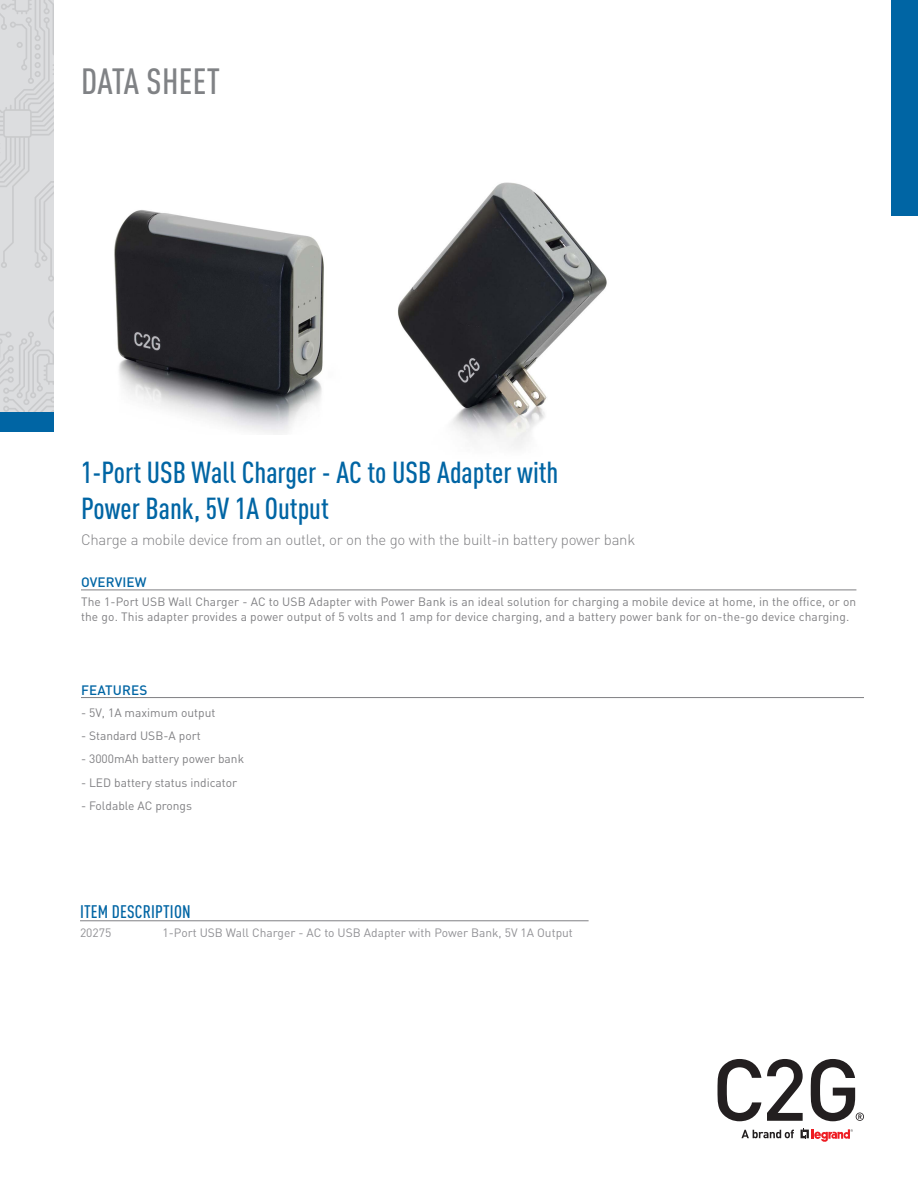
<style>
.page{position:relative;width:918px;height:1188px;background:#fff}
.page>*{position:absolute;margin:0;border:0;box-sizing:border-box;transform-origin:0 0}
.Main_Header_Document{font:500 condensed 36px "DIN Pro";letter-spacing:.01em;color:#808285}
.Product_Header{font:500 condensed 30px/36px "DIN Pro";color:#0065a4}
.Characteristics_Sect{font:500 condensed 18px "DIN Pro";letter-spacing:.01em;color:#0065a4}
.Product_Header-2{font:300 15px "DIN Pro";letter-spacing:-.015em;color:#808083}
.Characteristics_Sect-2{font:500 13.5px "DIN Pro";letter-spacing:.01em;color:#0065a4}
.Main_Body_Copy{font:12px/15px "DIN Pro";letter-spacing:.01em;color:#808083}
.Header_Bullets{font:12px "DIN Pro";color:#808083}
.Item_Description_MSR{font:12px "DIN Pro";color:#919195}
</style>
<div class="page">
<div style="left:0;top:0;width:54px;height:432px;background:#dcdddf"></div>
<svg style="left:0;top:311px;width:54px;height:102px"></svg>
<svg style="left:0;top:0;width:54px;height:281px"></svg>
<div style="left:0;top:413px;width:54px;height:19px;background:#0065a4"></div>
<div style="left:891px;top:0;width:27px;height:216px;background:#0065a4"></div>
<svg style="left:801px;top:1129px;width:52px;height:13px"></svg>
<svg style="left:741px;top:1130px;width:53px;height:8px"></svg>
<svg style="left:717px;top:1059px;width:44px;height:62px"></svg>
<svg style="left:767px;top:1059px;width:36px;height:62px"></svg>
<svg style="left:811px;top:1059px;width:53px;height:62px"></svg>
<img style="left:114px;top:210px;width:210px;height:224px">
<img style="left:398px;top:182px;width:209px;height:266px">
<hr style="left:81px;top:590px;width:775px;height:1px;background:#808083">
<hr style="left:81px;top:697px;width:783px;height:1px;background:#808083">
<hr style="left:80px;top:920px;width:509px;height:1px;background:#808083">
<p class="Main_Header_Document" style="left:81px;top:60px;width:141px">DATA SHEET</p>
<p class="Product_Header" style="left:81px;top:454px;width:479px">1-Port USB Wall Charger - AC to USB Adapter with<br>Power Bank, 5V 1A Output</p>
<p class="Product_Header-2" style="left:81px;top:530px;width:556px">Charge a mobile device from an outlet, or on the go with the built-in battery power bank</p>
<p class="Characteristics_Sect-2" style="left:81px;top:573px;width:67px">OVERVIEW</p>
<p class="Main_Body_Copy" style="left:81px;top:594px;width:777px">The 1-Port USB Wall Charger - AC to USB Adapter with Power Bank is an ideal solution for charging a mobile device at home, in the office, or on the go. This adapter provides a power output of 5 volts and 1 amp for device charging, and a battery power bank for on-the-go device charging.</p>
<p class="Characteristics_Sect-2" style="left:81px;top:681px;width:68px">FEATURES</p>
<p class="Header_Bullets" style="left:81px;top:704px;width:136px">- 5V, 1A maximum output</p>
<p class="Header_Bullets" style="left:81px;top:727px;width:121px">- Standard USB-A port</p>
<p class="Header_Bullets" style="left:81px;top:751px;width:165px">- 3000mAh battery power bank</p>
<p class="Header_Bullets" style="left:81px;top:774px;width:158px">- LED battery status indicator</p>
<p class="Header_Bullets" style="left:81px;top:798px;width:113px">- Foldable AC prongs</p>
<p class="Characteristics_Sect" style="left:80px;top:901px;width:112px">ITEM DESCRIPTION</p>
<p class="Item_Description_MSR" style="left:80px;top:924px;width:33px">20275</p>
<p class="Item_Description_MSR" style="left:163px;top:924px;width:412px">1-Port USB Wall Charger - AC to USB Adapter with Power Bank, 5V 1A Output</p>
</div>
